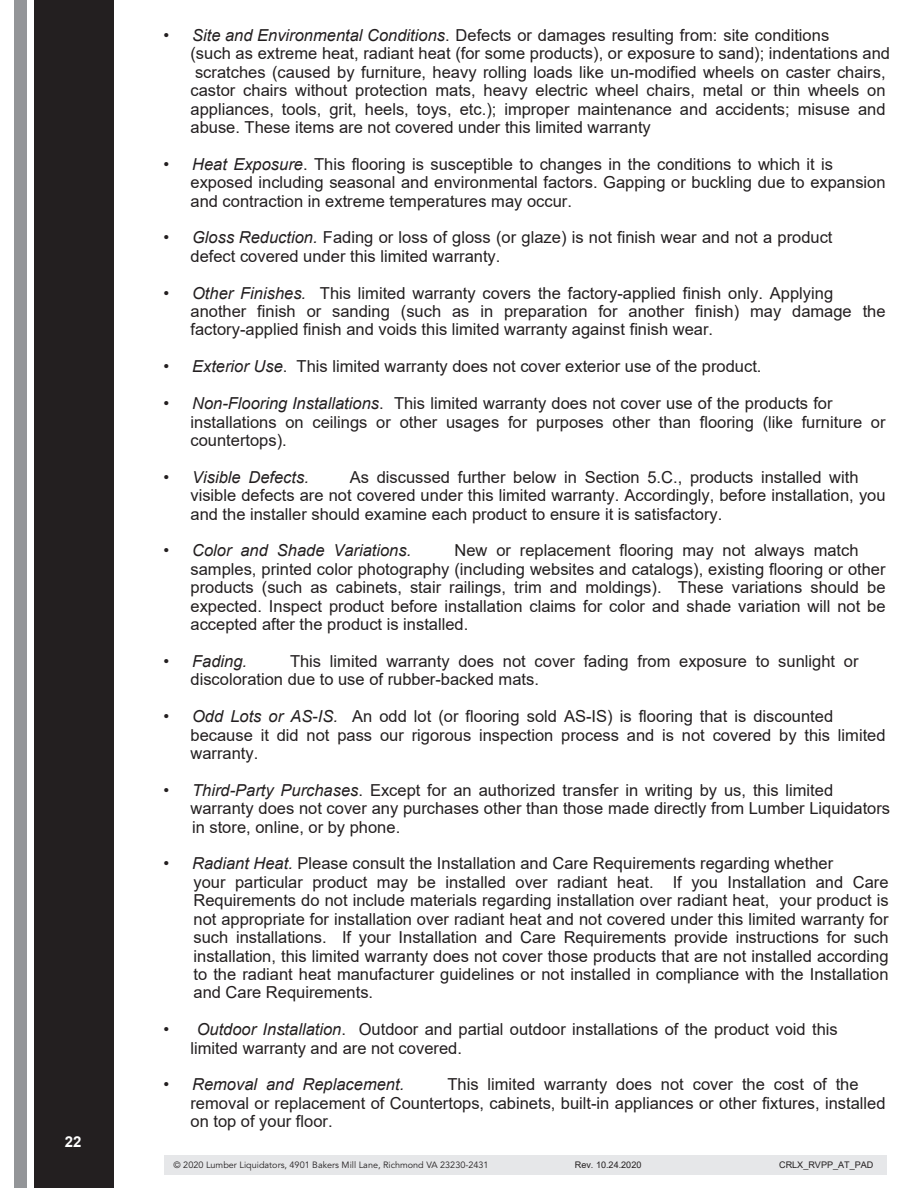
<style>
.page{position:relative;width:918px;height:1188px;background:#fff}
.page>*{position:absolute;margin:0;border:0;box-sizing:border-box;transform-origin:0 0}
.t1{font:16.5px/18.5px "Arial";color:#231f20}
.t2{font:italic 16.5px "Arial";color:#231f20}
.t3{font:700 15px "Arial";color:#fff}
.t4{font:9.15px "Avenir";color:#231f20}
.t5{font:9.15px "Arial";color:#231f20}
.s1{font-style:italic}
.s2{font-style:normal}
</style>
<div class="page">
<div style="left:14px;top:0;width:12px;height:1188px;background:#939598"></div>
<div style="left:34px;top:0;width:80px;height:1188px;background:#231f20"></div>
<div style="left:164px;top:1156px;width:722px;height:19px;background:#e6e7e9"></div>
<p class="t3" style="left:65px;top:1132px;width:18px">22</p>
<p class="t1" style="left:164px;top:26px;width:667px">• <span class="s1">Site and Environmental Conditions</span>. Defects or damages resulting from: site conditions</p>
<p class="t1" style="left:190px;top:44px;width:701px">(such as extreme heat, radiant heat (for some products), or exposure to sand); indentations and scratches (caused by furniture, heavy rolling loads like un-modified wheels on caster chairs, castor chairs without protection mats, heavy electric wheel chairs, metal or thin wheels on appliances, tools, grit, heels, toys, etc.); improper maintenance and accidents; misuse and abuse. These items are not covered under this limited warranty</p>
<p class="t1" style="left:190px;top:173px;width:697px">exposed including seasonal and environmental factors. Gapping or buckling due to expansion and contraction in extreme temperatures may occur.</p>
<p class="t1" style="left:190px;top:247px;width:311px">defect covered under this limited warranty.</p>
<p class="t1" style="left:190px;top:302px;width:697px">another finish or sanding (such as in preparation for another finish) may damage the factory-applied finish and voids this limited warranty against finish wear.</p>
<p class="t1" style="left:164px;top:155px;width:671px">• <span class="s1">Heat Exposure</span>. This flooring is susceptible to changes in the conditions to which it is</p>
<p class="t1" style="left:164px;top:228px;width:671px">• <span class="s1">Gloss Reduction.</span> Fading or loss of gloss (or glaze) is not finish wear and not a product</p>
<p class="t1" style="left:164px;top:284px;width:671px">• <span class="s1">Other Finishes.</span> This limited warranty covers the factory-applied finish only. Applying</p>
<p class="t1" style="left:164px;top:357px;width:600px">• <span class="s1">Exterior Use</span>. This limited warranty does not cover exterior use of the product.</p>
<p class="t1" style="left:164px;top:394px;width:671px">• <span class="s1">Non-Flooring Installations</span>. This limited warranty does not cover use of the products for</p>
<p class="t1" style="left:190px;top:412px;width:697px">installations on ceilings or other usages for purposes other than flooring (like furniture or countertops).</p>
<p class="t1" style="left:190px;top:486px;width:697px">visible defects are not covered under this limited warranty. Accordingly, before installation, you and the installer should examine each product to ensure it is satisfactory.</p>
<p class="t1" style="left:190px;top:560px;width:697px;text-align:justify">samples, printed color photography (including websites and catalogs), existing flooring or other products (such as cabinets, stair railings, trim and moldings). These variations should be expected. Inspect product before installation claims for color and shade variation will not be accepted after the product is installed.</p>
<p class="t2" style="left:164px;top:468px;width:147px"><span class="s2">•</span> Visible Defects.</p>
<p class="t1" style="left:350px;top:468px;width:510px">As discussed further below in Section 5.C., products installed with</p>
<p class="t2" style="left:163px;top:542px;width:249px"><span class="s2">•</span> Color and Shade Variations.</p>
<p class="t1" style="left:454px;top:541px;width:406px">New or replacement flooring may not always match</p>
<p class="t2" style="left:163px;top:652px;width:85px"><span class="s2">•</span> Fading.</p>
<p class="t1" style="left:290px;top:652px;width:570px">This limited warranty does not cover fading from exposure to sunlight or</p>
<p class="t1" style="left:163px;top:707px;width:671px">• <span class="s1">Odd Lots or AS-IS.</span> An odd lot (or flooring sold AS-IS) is flooring that is discounted</p>
<p class="t1" style="left:190px;top:670px;width:350px">discoloration due to use of rubber-backed mats.</p>
<p class="t1" style="left:190px;top:725px;width:697px">because it did not pass our rigorous inspection process and is not covered by this limited warranty.</p>
<p class="t1" style="left:190px;top:799px;width:701px">warranty does not cover any purchases other than those made directly from Lumber Liquidators in store, online, or by phone.</p>
<p class="t1" style="left:194px;top:873px;width:697px;text-align:justify">your particular product may be installed over radiant heat. If you Installation and Care Requirements do not include materials regarding installation over radiant heat, your product is not appropriate for installation over radiant heat and not covered under this limited warranty for such installations. If your Installation and Care Requirements provide instructions for such installation, this limited warranty does not cover those products that are not installed according to the radiant heat manufacturer guidelines or not installed in compliance with the Installation and Care Requirements.</p>
<p class="t1" style="left:190px;top:1039px;width:273px">limited warranty and are not covered.</p>
<p class="t1" style="left:164px;top:781px;width:671px">• <span class="s1">Third-Party Purchases</span>. Except for an authorized transfer in writing by us, this limited</p>
<p class="t1" style="left:164px;top:854px;width:671px">• <span class="s1">Radiant Heat.</span> Please consult the Installation and Care Requirements regarding whether</p>
<p class="t1" style="left:164px;top:1020px;width:676px">• <span class="s1">Outdoor Installation</span>. Outdoor and partial outdoor installations of the product void this</p>
<p class="t2" style="left:164px;top:1075px;width:242px"><span class="s2">•</span> Removal and Replacement.</p>
<p class="t1" style="left:448px;top:1075px;width:413px">This limited warranty does not cover the cost of the</p>
<p class="t1" style="left:190px;top:1094px;width:697px">removal or replacement of Countertops, cabinets, built-in appliances or other fixtures, installed</p>
<p class="t1" style="left:190px;top:1112px;width:144px">on top of your floor.</p>
<p class="t4" style="left:174px;top:1159px;width:317px">© 2020 Lumber Liquidators, 4901 Bakers Mill Lane, Richmond VA 23230-2431</p>
<p class="t5" style="left:575px;top:1159px;width:68px">Rev. 10.24.2020</p>
<p class="t5" style="left:779px;top:1158px;width:96px">CRLX_RVPP_AT_PAD</p>
</div>
